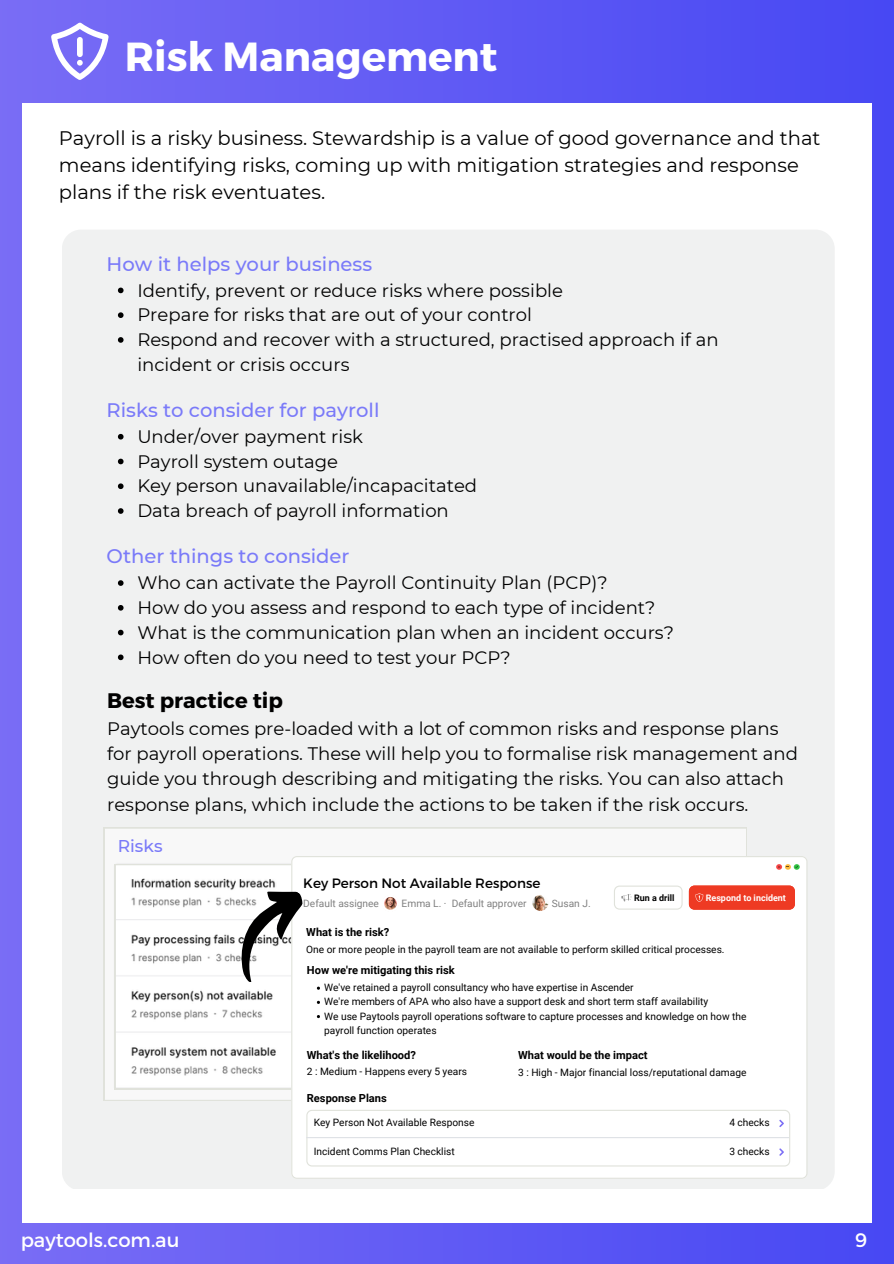
<style>
.page{position:relative;width:894px;height:1264px;background:#fff}
.page>*{position:absolute;margin:0;border:0;box-sizing:border-box;transform-origin:0 0}
.t1{font:700 40.5px "Montserrat";color:#fff}
.t2{font:700 21px "Montserrat";color:#000}
.t3{font:19.5px/27px "Montserrat";color:#000}
.t4{font:500 19.5px "Montserrat";color:#7a7af9}
.t5{font:19.5px "Montserrat";color:#fff}
.t6{font:18px/24.8px "Montserrat";color:#000}
.t7{font:500 17.1px "Montserrat";color:#7a7af9}
.t8{font:13.5px "Montserrat";color:#000}
.t9{font:700 11.1px "Roboto";color:#000}
.t10{font:10.2px/14.2px "Roboto";color:#000}
.t11{font:10.2px "Roboto";color:#808080}
.t12{font:700 9px "Roboto";color:#fff}
.t13{font:700 9px "Roboto";color:#000}
</style>
<div class="page">
<div style="left:0;top:0;width:893px;height:1263px;background:linear-gradient(to right,#7c6ff5,#494af3)"></div>
<div style="left:22px;top:103px;width:849px;height:1119px;background:#fff"></div>
<div style="left:62px;top:229px;width:772px;height:960px;background:#f0f1f1;border-radius:19px"></div>
<svg style="left:104px;top:827px;width:642px;height:273px"></svg>
<svg style="left:51px;top:23px;width:57px;height:57px"></svg>
<svg style="left:115px;top:864px;width:176px;height:225px"></svg>
<div style="left:291px;top:856px;width:516px;height:322px;background:#fff"></div>
<div style="left:306px;top:1109px;width:484px;height:57px;background:#fff"></div>
<svg style="left:775px;top:864px;width:24px;height:5px"></svg>
<svg style="left:381px;top:894px;width:17px;height:17px"></svg>
<img style="left:532px;top:894px;width:16px;height:16px;border-radius:50%">
<svg style="left:688px;top:885px;width:106px;height:24px;background:#ee402a"></svg>
<svg style="left:613px;top:885px;width:69px;height:24px"></svg>
<svg style="left:118px;top:287px;width:5px;height:6px"></svg>
<svg style="left:118px;top:312px;width:5px;height:6px"></svg>
<svg style="left:118px;top:337px;width:5px;height:6px"></svg>
<svg style="left:118px;top:434px;width:5px;height:5px"></svg>
<svg style="left:118px;top:458px;width:5px;height:6px"></svg>
<svg style="left:118px;top:483px;width:5px;height:6px"></svg>
<svg style="left:118px;top:508px;width:5px;height:6px"></svg>
<svg style="left:118px;top:580px;width:5px;height:6px"></svg>
<svg style="left:118px;top:605px;width:5px;height:5px"></svg>
<svg style="left:118px;top:629px;width:5px;height:6px"></svg>
<svg style="left:118px;top:654px;width:5px;height:6px"></svg>
<svg style="left:223px;top:878px;width:84px;height:107px"></svg>
<h1 class="t1" style="left:125px;top:30px;width:374px">Risk Management</h1>
<p class="t3" style="left:59px;top:124px;width:762px">Payroll is a risky business. Stewardship is a value of good governance and that means identifying risks, coming up with mitigation strategies and response plans if the risk eventuates.</p>
<p class="t4" style="left:107px;top:252px;width:267px">How it helps your business</p>
<p class="t6" style="left:137px;top:278px;width:582px">Identify, prevent or reduce risks where possible<br>Prepare for risks that are out of your control<br>Respond and recover with a structured, practised approach if an incident or crisis occurs</p>
<p class="t4" style="left:107px;top:398px;width:274px">Risks to consider for payroll</p>
<p class="t6" style="left:137px;top:424px;width:341px">Under/over payment risk<br>Payroll system outage<br>Key person unavailable/incapacitated<br>Data breach of payroll information</p>
<p class="t4" style="left:107px;top:544px;width:244px">Other things to consider</p>
<p class="t6" style="left:137px;top:570px;width:538px">Who can activate the Payroll Continuity Plan (PCP)?<br>How do you assess and respond to each type of incident?<br>What is the communication plan when an incident occurs?<br>How often do you need to test your PCP?</p>
<p class="t2" style="left:107px;top:687px;width:177px">Best practice tip</p>
<p class="t6" style="left:107px;top:716px;width:692px;line-height:25.2px">Paytools comes pre-loaded with a lot of common risks and response plans for payroll operations. These will help you to formalise risk management and guide you through describing and mitigating the risks. You can also attach response plans, which include the actions to be taken if the risk occurs.</p>
<p class="t7" style="left:118px;top:835px;width:46px">Risks</p>
<p class="t8" style="left:303px;top:874px;width:238px">Key Person Not Available Response</p>
<p class="t11" style="left:303px;top:897px;width:77px">Default assignee</p>
<p class="t11" style="left:401px;top:897px;width:126px">Emma L. · Default approver</p>
<p class="t11" style="left:551px;top:897px;width:40px">Susan J.</p>
<p class="t9" style="left:306px;top:925px;width:84px">What is the risk?</p>
<p class="t13" style="left:634px;top:892px;width:42px">Run a drill</p>
<p class="t12" style="left:705px;top:892px;width:82px">Respond to incident</p>
<p class="t10" style="left:306px;top:942px;width:419px">One or more people in the payroll team are not available to perform skilled critical processes.</p>
<p class="t9" style="left:307px;top:964px;width:149px">How we're mitigating this risk</p>
<p class="t10" style="left:324px;top:980px;width:423px">We've retained a payroll consultancy who have expertise in Ascender<br>We're members of APA who also have a support desk and short term staff availability<br>We use Paytools payroll operations software to capture processes and knowledge on how the payroll function operates</p>
<p class="t9" style="left:307px;top:1048px;width:111px">What's the likelihood?</p>
<p class="t10" style="left:307px;top:1064px;width:162px">2 : Medium - Happens every 5 years</p>
<p class="t9" style="left:518px;top:1049px;width:131px">What would be the impact</p>
<p class="t10" style="left:518px;top:1064px;width:230px">3 : High - Major financial loss/reputational damage</p>
<p class="t9" style="left:307px;top:1091px;width:81px">Response Plans</p>
<p class="t10" style="left:314px;top:1115px;width:162px">Key Person Not Available Response</p>
<p class="t10" style="left:729px;top:1115px;width:42px">4 checks</p>
<p class="t10" style="left:314px;top:1144px;width:142px">Incident Comms Plan Checklist</p>
<p class="t10" style="left:729px;top:1144px;width:42px">3 checks</p>
<p class="t5" style="left:21px;top:1227px;width:160px">paytools.com.au</p>
<p class="t5" style="left:855px;top:1227px;width:14px">9</p>
</div>
